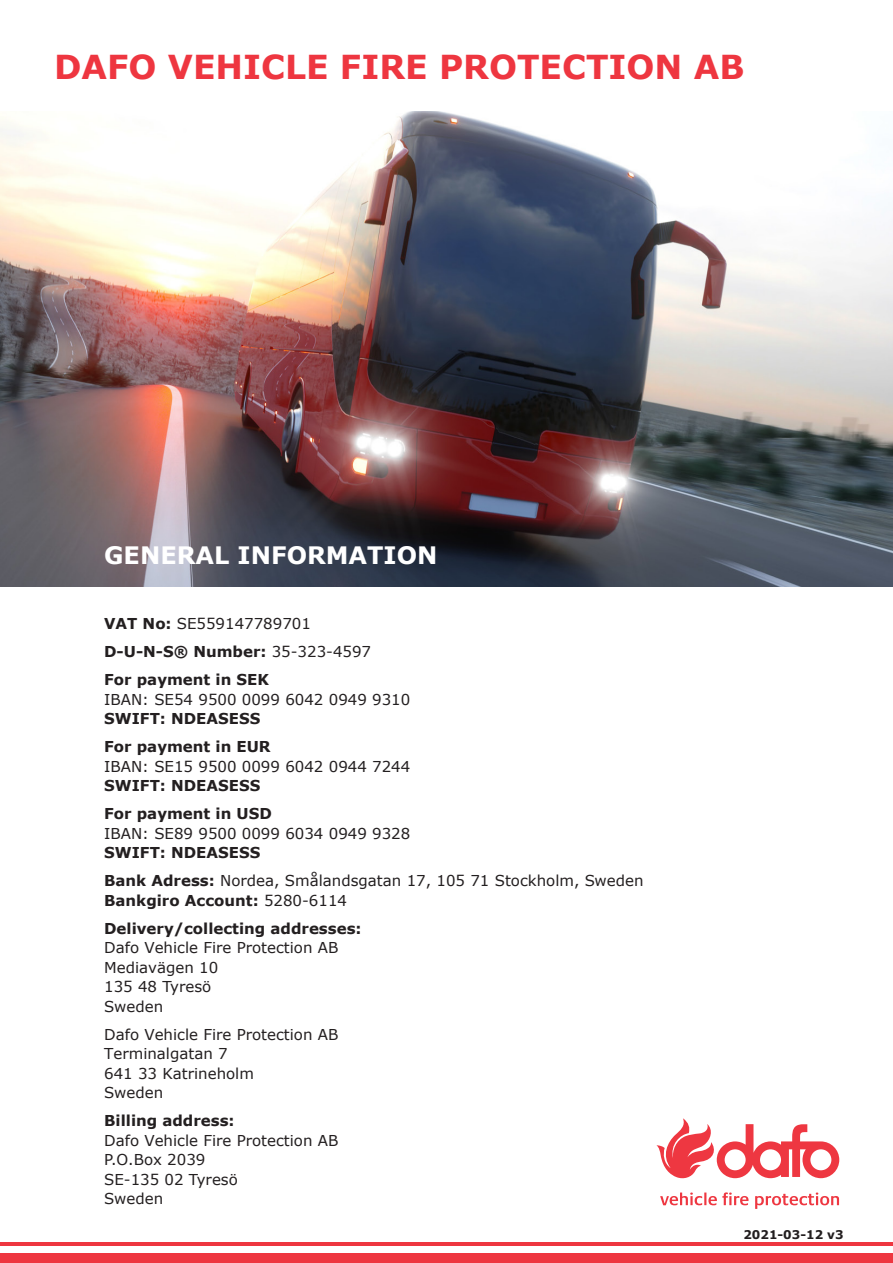
<style>
.page{position:relative;width:893px;height:1263px;background:#fff}
.page>*{position:absolute;margin:0;border:0;box-sizing:border-box;transform-origin:0 0}
.t1{font:700 33px "Verdana";color:#ee3640}
.t2{font:700 24px "Verdana";color:#fff}
.t3{font:15px/19.5px "Verdana";color:#231f20}
.t4{font:700 15px/19.5px "Verdana";color:#231f20}
.t5{font:700 12px "Verdana";color:#221e1f}
.s1{font-weight:400}
.s2{font-weight:700}
</style>
<div class="page">
<svg style="left:656px;top:1118px;width:183px;height:61px"></svg>
<svg style="left:660px;top:1192px;width:88px;height:13px"></svg>
<svg style="left:755px;top:1192px;width:84px;height:17px"></svg>
<div style="left:0;top:1253px;width:893px;height:10px;background:#ee3640"></div>
<hr style="left:0;top:1242px;width:893px;height:4px;background:#ee3640">
<img style="left:0;top:111px;width:893px;height:476px">
<p class="t1" style="left:54px;top:46px;width:692px">DAFO VEHICLE FIRE PROTECTION AB</p>
<p class="t2" style="left:104px;top:539px;width:335px">GENERAL INFORMATION</p>
<p class="t4" style="left:104px;top:610px;width:268px;line-height:28px">VAT No: <span class="s1">SE559147789701<br></span>D-U-N-S® Number: <span class="s1">35-323-4597<br></span>For payment in SEK</p>
<p class="t3" style="left:104px;top:689px;width:308px">IBAN: SE54 9500 0099 6042 0949 9310<br><span class="s2">SWIFT: NDEASESS</span></p>
<p class="t4" style="left:104px;top:737px;width:308px">For payment in EUR<br><span class="s1">IBAN: SE15 9500 0099 6042 0944 7244<br></span>SWIFT: NDEASESS</p>
<p class="t4" style="left:104px;top:804px;width:308px">For payment in USD<br><span class="s1">IBAN: SE89 9500 0099 6034 0949 9328<br></span>SWIFT: NDEASESS</p>
<p class="t3" style="left:104px;top:870px;width:541px"><span class="s2">Bank Adress:</span> Nordea, Smålandsgatan 17, 105 71 Stockholm, Sweden<br><span class="s2">Bankgiro Account:</span> 5280-6114</p>
<p class="t3" style="left:104px;top:918px;width:259px"><span class="s2">Delivery/collecting addresses:<br></span>Dafo Vehicle Fire Protection AB<br>Mediavägen 10<br>135 48 Tyresö<br>Sweden</p>
<p class="t3" style="left:104px;top:1024px;width:236px">Dafo Vehicle Fire Protection AB<br>Terminalgatan 7<br>641 33 Katrineholm<br>Sweden</p>
<p class="t3" style="left:104px;top:1110px;width:236px"><span class="s2">Billing address:<br></span>Dafo Vehicle Fire Protection AB<br>P.O.Box 2039<br>SE-135 02 Tyresö<br>Sweden</p>
<p class="t5" style="left:743px;top:1226px;width:102px">2021-03-12 v3</p>
</div>
